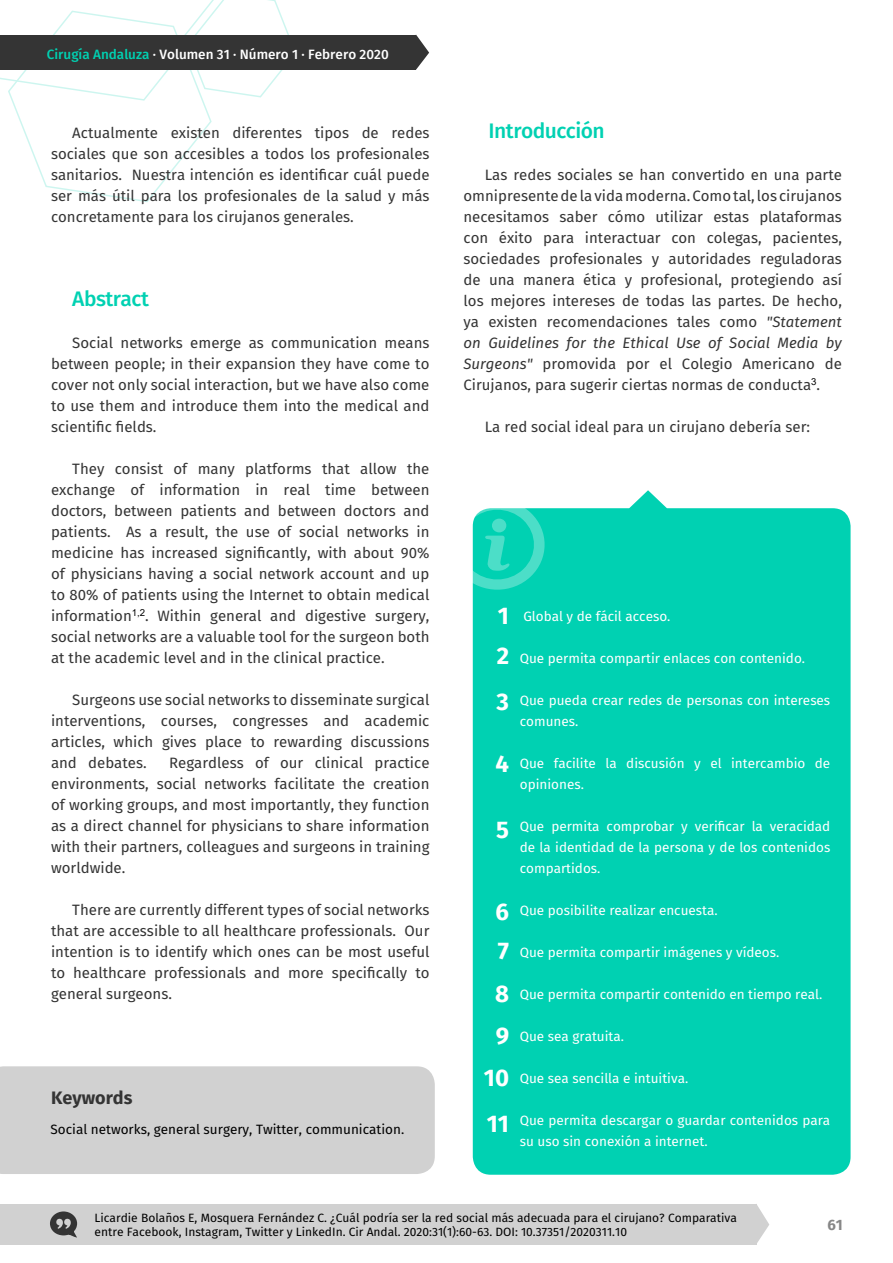
<style>
.page{position:relative;width:893px;height:1263px;background:#fff}
.page>*{position:absolute;margin:0;border:0;box-sizing:border-box;transform-origin:0 0}
.t1{font:700 24px/42.6px "Fira Sans";color:#fff}
.t2{font:500 21px "Fira Sans";letter-spacing:-.025em;color:#00d1b2}
.t3{font:700 18px "Fira Sans";color:#343434}
.t4{font:15px/21px "Fira Sans";color:#343434;text-align:justify}
.t5{font:700 15px "Fira Sans";color:#878787}
.t6{font:13.5px/21px "Fira Sans";color:#fff}
.t7{font:13.5px "Fira Sans";color:#000}
.t8{font:500 13.5px "Fira Sans";color:#fff}
.t9{font:12px/14.4px "Fira Sans";color:#000}
.s1{color:#00d1b2}
.s2{font-style:italic}
</style>
<div class="page">
<div style="left:0;top:1204px;width:756px;height:40px;background:#d1d1d1"></div>
<svg style="left:756px;top:1204px;width:13px;height:40px"></svg>
<svg style="left:0;top:0;width:289px;height:202px"></svg>
<div style="left:0;top:35px;width:416px;height:35px;background:#343434"></div>
<svg style="left:416px;top:35px;width:13px;height:35px"></svg>
<svg style="left:50px;top:1211px;width:27px;height:26px"></svg>
<div style="left:0;top:1066px;width:435px;height:108px;background:#d1d1d1"></div>
<div style="left:473px;top:508px;width:378px;height:667px;background:#00d1b2;border-radius:18px"></div>
<svg style="left:629px;top:490px;width:38px;height:19px"></svg>
<svg style="left:472px;top:508px;width:77px;height:83px"></svg>
<p class="t8" style="left:47px;top:43px;width:343px"><span class="s1">Cirugía Andaluza</span> · Volumen 31 · Número 1 · Febrero 2020</p>
<p class="t4" style="left:51px;top:122px;width:380px;text-indent:21px">Actualmente existen diferentes tipos de redes sociales que son accesibles a todos los profesionales sanitarios. Nuestra intención es identificar cuál puede ser más útil para los profesionales de la salud y más concretamente para los cirujanos generales.</p>
<h2 class="t2" style="left:72px;top:282px;width:78px">Abstract</h2>
<p class="t4" style="left:51px;top:332px;width:380px;text-indent:21px">Social networks emerge as communication means between people; in their expansion they have come to cover not only social interaction, but we have also come to use them and introduce them into the medical and scientific fields.</p>
<p class="t4" style="left:51px;top:458px;width:380px;text-indent:21px">They consist of many platforms that allow the exchange of information in real time between doctors, between patients and between doctors and patients. As a result, the use of social networks in medicine has increased significantly, with about 90% of physicians having a social network account and up to 80% of patients using the Internet to obtain medical information<sup>1,2</sup>. Within general and digestive surgery, social networks are a valuable tool for the surgeon both at the academic level and in the clinical practice.</p>
<p class="t4" style="left:51px;top:689px;width:380px;text-indent:21px">Surgeons use social networks to disseminate surgical interventions, courses, congresses and academic articles, which gives place to rewarding discussions and debates.</p>
<p class="t4" style="left:51px;top:752px;width:380px;text-indent:118px">Regardless of our clinical practice environments, social networks facilitate the creation of working groups, and most importantly, they function as a direct channel for physicians to share information with their partners, colleagues and surgeons in training worldwide.</p>
<p class="t4" style="left:51px;top:899px;width:380px;text-indent:21px">There are currently different types of social networks that are accessible to all healthcare professionals. Our intention is to identify which ones can be most useful to healthcare professionals and more specifically to general surgeons.</p>
<p class="t3" style="left:51px;top:1082px;width:83px">Keywords</p>
<p class="t7" style="left:51px;top:1119px;width:355px">Social networks, general surgery, Twitter, communication.</p>
<h2 class="t2" style="left:489px;top:114px;width:118px">Introducción</h2>
<p class="t4" style="left:463px;top:164px;width:380px;text-indent:21px">Las redes sociales se han convertido en una parte omnipresente de la vida moderna. Como tal, los cirujanos necesitamos saber cómo utilizar estas plataformas con éxito para interactuar con colegas, pacientes, sociedades profesionales y autoridades reguladoras de una manera ética y profesional, protegiendo así los mejores intereses de todas las partes. De hecho, ya existen recomendaciones tales como <span class="s2">"Statement on Guidelines for the Ethical Use of Social Media by Surgeons"</span> promovida por el Colegio Americano de Cirujanos, para sugerir ciertas normas de conducta<sup>3</sup>.</p>
<p class="t4" style="left:485px;top:416px;width:327px">La red social ideal para un cirujano debería ser:</p>
<h1 class="t1" style="left:497px;top:593px;width:14px;line-height:40.7px">1<br>2</h1>
<h1 class="t1" style="left:497px;top:679px;width:14px">3</h1>
<h1 class="t1" style="left:496px;top:740px;width:15px">4</h1>
<h1 class="t1" style="left:496px;top:807px;width:14px">5</h1>
<h1 class="t1" style="left:496px;top:888px;width:15px">6</h1>
<h1 class="t1" style="left:495px;top:928px;width:15px">7<br>8</h1>
<h1 class="t1" style="left:484px;top:1013px;width:27px;line-height:41.8px;text-align:center">9<br>10</h1>
<h1 class="t1" style="left:487px;top:1100px;width:24px">11</h1>
<p class="t6" style="left:523px;top:605px;width:149px">Global y de fácil acceso.</p>
<p class="t6" style="left:520px;top:647px;width:287px">Que permita compartir enlaces con contenido.</p>
<p class="t6" style="left:520px;top:689px;width:312px">Que pueda crear redes de personas con intereses comunes.</p>
<p class="t6" style="left:520px;top:752px;width:312px">Que facilite la discusión y el intercambio de opiniones.</p>
<p class="t6" style="left:520px;top:815px;width:312px;text-align:justify">Que permita comprobar y verificar la veracidad de la identidad de la persona y de los contenidos compartidos.</p>
<p class="t6" style="left:520px;top:899px;width:199px">Que posibilite realizar encuesta.</p>
<p class="t6" style="left:520px;top:941px;width:261px">Que permita compartir imágenes y vídeos.</p>
<p class="t6" style="left:520px;top:983px;width:304px">Que permita compartir contenido en tiempo real.</p>
<p class="t6" style="left:520px;top:1025px;width:106px">Que sea gratuita.</p>
<p class="t6" style="left:520px;top:1067px;width:170px">Que sea sencilla e intuitiva.</p>
<p class="t6" style="left:520px;top:1109px;width:312px">Que permita descargar o guardar contenidos para su uso sin conexión a internet.</p>
<p class="t9" style="left:94px;top:1210px;width:644px">Licardie Bolaños E, Mosquera Fernández C. ¿Cuál podría ser la red social más adecuada para el cirujano? Comparativa entre Facebook, Instagram, Twitter y LinkedIn. Cir Andal. 2020:31(1):60-63. DOI: 10.37351/2020311.10</p>
<p class="t5" style="left:827px;top:1212px;width:17px">61</p>
</div>
